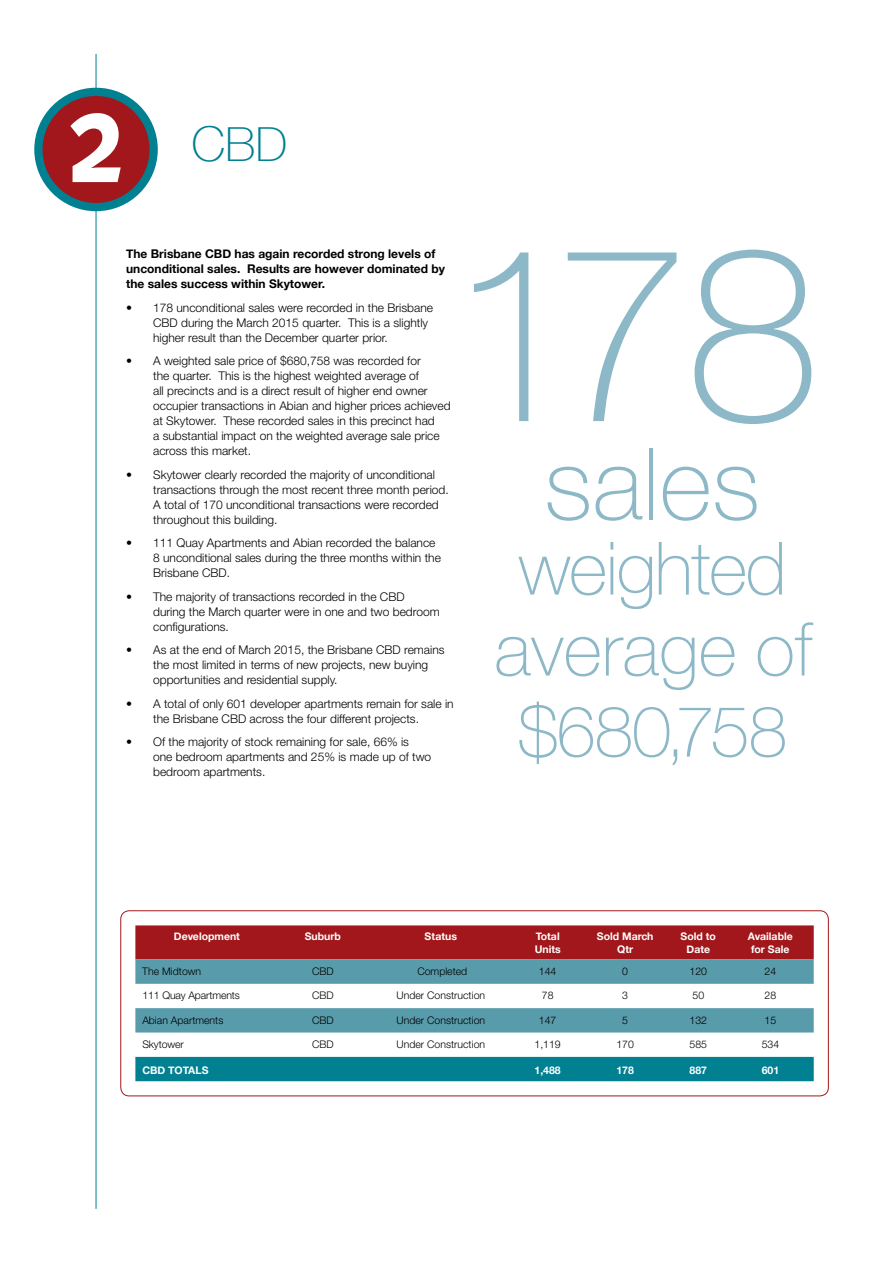
<style>
.page{position:relative;width:893px;height:1263px;background:#fff}
.page>*{position:absolute;margin:0;border:0;box-sizing:border-box;transform-origin:0 0}
.t1{font:100 244.35px "Helvetica Neue CE";color:#8db8c7}
.t2{font:700 130.65px "Meta Pro";color:#fff;scale:.83 1}
.t3{font:100 100.65px "Helvetica Neue CE";color:#8db8c7}
.t4{font:100 73.65px/81px "Helvetica Neue CE";letter-spacing:-.01em;color:#8db8c7;text-align:center}
.t5{font:100 70.65px "Helvetica Neue CE";letter-spacing:-.02em;color:#8db8c7}
.t6{font:100 48px "Helvetica Neue CE";color:#008090}
.t7{font:300 12px/15px "Helvetica Neue CE";color:#000}
.t8{font:700 12px/15px "Helvetica Neue";color:#000}
.t9{font:300 10.5px "Helvetica Neue CE";color:#000}
.t10{font:700 10.5px/12.6px "Helvetica Neue CE";color:#fff;text-align:center}
.t11{font:700 10.5px "Helvetica Neue";color:#fff}
</style>
<div class="page">
<hr style="left:96px;top:54px;width:1px;height:1155px;background:#008090">
<div style="left:38px;top:92px;width:116px;height:115px;background:#a1171b;border-radius:50%"></div>
<div style="left:34px;top:88px;width:124px;height:123px;border:8px solid #008090;border-radius:50%"></div>
<div style="left:120px;top:910px;width:709px;height:186px;border:1px solid #a1171b;border-radius:9px"></div>
<div style="left:135px;top:925px;width:679px;height:34px;background:#a1171b"></div>
<svg style="left:135px;top:959px;width:679px;height:73px;fill:#589baa"></svg>
<div style="left:135px;top:1057px;width:679px;height:24px;background:#008090"></div>
<h2 class="t2" style="left:66px;top:35px;width:75px">2</h2>
<h3 class="t6" style="left:191px;top:116px;width:98px">CBD</h3>
<p class="t8" style="left:126px;top:246px;width:320px">The Brisbane CBD has again recorded strong levels of unconditional sales. Results are however dominated by the sales success within Skytower.</p>
<p class="t7" style="left:153px;top:300px;width:281px;text-indent:-27px">• 178 unconditional sales were recorded in the Brisbane<br>CBD during the March 2015 quarter. This is a slightly higher result than the December quarter prior.</p>
<p class="t7" style="left:153px;top:354px;width:299px;text-indent:-27px">• A weighted sale price of $680,758 was recorded for<br>the quarter. This is the highest weighted average of<br>all precincts and is a direct result of higher end owner occupier transactions in Abian and higher prices achieved at Skytower. These recorded sales in this precinct had<br>a substantial impact on the weighted average sale price across this market.</p>
<p class="t7" style="left:153px;top:467px;width:297px;text-indent:-27px">• Skytower clearly recorded the majority of unconditional transactions through the most recent three month period.<br>A total of 170 unconditional transactions were recorded throughout this building.</p>
<p class="t7" style="left:153px;top:536px;width:289px;text-indent:-27px">• 111 Quay Apartments and Abian recorded the balance<br>8 unconditional sales during the three months within the<br>Brisbane CBD.</p>
<p class="t7" style="left:153px;top:589px;width:288px;text-indent:-27px">• The majority of transactions recorded in the CBD during the March quarter were in one and two bedroom configurations.</p>
<p class="t7" style="left:153px;top:643px;width:293px;text-indent:-27px">• As at the end of March 2015, the Brisbane CBD remains the most limited in terms of new projects, new buying opportunities and residential supply.</p>
<p class="t7" style="left:153px;top:696px;width:302px;text-indent:-27px">• A total of only 601 developer apartments remain for sale in the Brisbane CBD across the four different projects.</p>
<p class="t7" style="left:153px;top:735px;width:280px;text-indent:-27px">• Of the majority of stock remaining for sale, 66% is one bedroom apartments and 25% is made up of two bedroom apartments.</p>
<h1 class="t1" style="left:448px;top:193px;width:375px">178</h1>
<h3 class="t3" style="left:544px;top:425px;width:218px">sales</h3>
<h3 class="t4" style="left:494px;top:529px;width:320px">weighted average of</h3>
<h3 class="t5" style="left:518px;top:690px;width:271px">$680,758</h3>
<p class="t10" style="left:174px;top:930px;width:68px">Development</p>
<p class="t10" style="left:305px;top:930px;width:38px">Suburb</p>
<p class="t10" style="left:425px;top:930px;width:34px">Status</p>
<p class="t10" style="left:535px;top:930px;width:28px;text-align:left">Total<br>Units</p>
<p class="t10" style="left:597px;top:930px;width:58px">Sold March<br>Qtr</p>
<p class="t10" style="left:681px;top:930px;width:37px">Sold to<br>Date</p>
<p class="t10" style="left:748px;top:930px;width:46px">Available for Sale</p>
<p class="t9" style="left:142px;top:965px;width:60px">The Midtown</p>
<p class="t9" style="left:312px;top:965px;width:23px">CBD</p>
<p class="t9" style="left:417px;top:965px;width:51px">Completed</p>
<p class="t9" style="left:539px;top:965px;width:19px">144</p>
<p class="t9" style="left:622px;top:965px;width:7px">0</p>
<p class="t9" style="left:690px;top:965px;width:19px">120</p>
<p class="t9" style="left:765px;top:965px;width:13px">24</p>
<p class="t9" style="left:142px;top:989px;width:99px">111 Quay Apartments</p>
<p class="t9" style="left:312px;top:989px;width:23px">CBD</p>
<p class="t9" style="left:397px;top:989px;width:90px">Under Construction</p>
<p class="t9" style="left:542px;top:989px;width:13px">78</p>
<p class="t9" style="left:622px;top:989px;width:7px">3</p>
<p class="t9" style="left:692px;top:989px;width:13px">50</p>
<p class="t9" style="left:765px;top:989px;width:13px">28</p>
<p class="t9" style="left:142px;top:1013px;width:83px">Abian Apartments</p>
<p class="t9" style="left:312px;top:1013px;width:23px">CBD</p>
<p class="t9" style="left:397px;top:1013px;width:90px">Under Construction</p>
<p class="t9" style="left:539px;top:1013px;width:19px">147</p>
<p class="t9" style="left:622px;top:1013px;width:7px">5</p>
<p class="t9" style="left:690px;top:1013px;width:19px">132</p>
<p class="t9" style="left:765px;top:1013px;width:13px">15</p>
<p class="t9" style="left:142px;top:1038px;width:43px">Skytower</p>
<p class="t9" style="left:312px;top:1038px;width:23px">CBD</p>
<p class="t9" style="left:397px;top:1038px;width:90px">Under Construction</p>
<p class="t9" style="left:535px;top:1038px;width:28px">1,119</p>
<p class="t9" style="left:616px;top:1038px;width:19px">170</p>
<p class="t9" style="left:690px;top:1038px;width:19px">585</p>
<p class="t9" style="left:762px;top:1038px;width:19px">534</p>
<p class="t11" style="left:142px;top:1064px;width:68px">CBD TOTALS</p>
<p class="t11" style="left:535px;top:1064px;width:28px">1,488</p>
<p class="t11" style="left:616px;top:1064px;width:19px">178</p>
<p class="t11" style="left:690px;top:1064px;width:19px">887</p>
<p class="t11" style="left:762px;top:1064px;width:19px">601</p>
</div>
